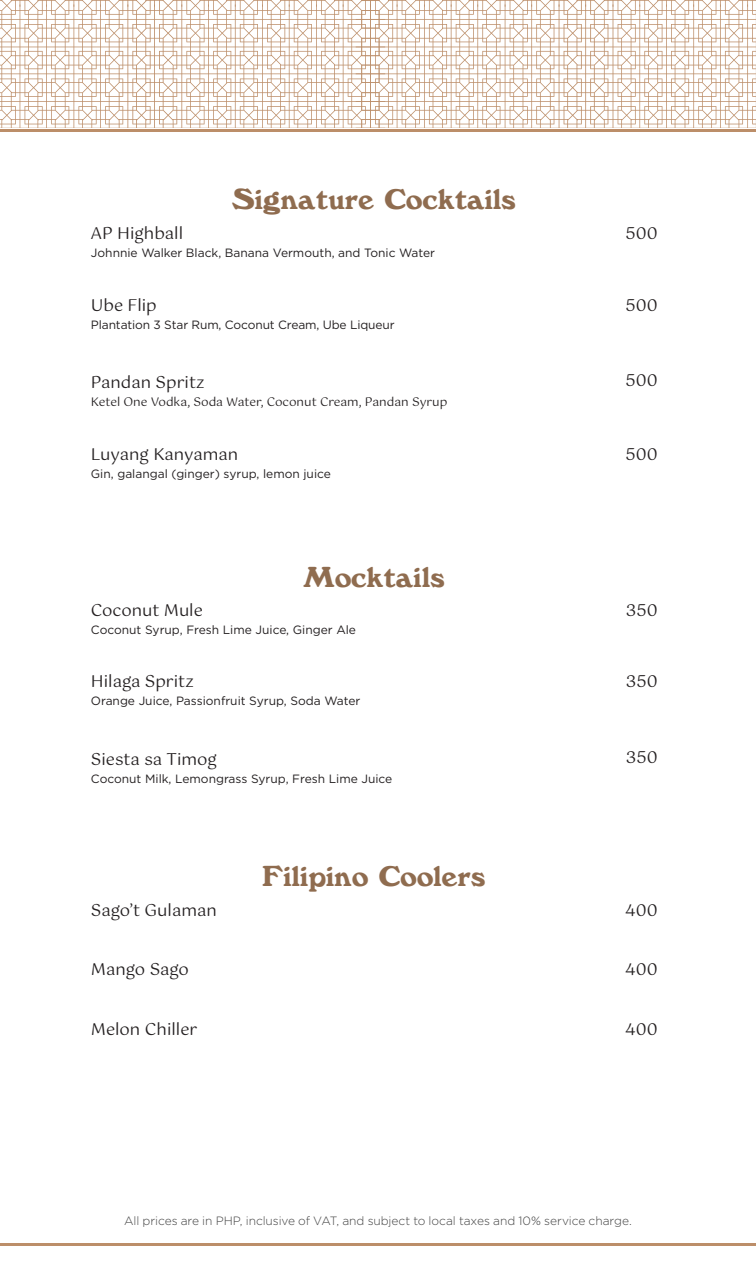
<style>
.page{position:relative;width:756px;height:1269px;background:#fff}
.page>*{position:absolute;margin:0;border:0;box-sizing:border-box;transform-origin:0 0}
.t1{font:30px "Windsor";color:#8f6c4f}
.t2{font:16.5px "Gotu";color:#231f20}
.t3{font:12px "Gotham";color:#231f20}
.t4{font:300 12px "Gotham";letter-spacing:-.005em;color:#424242}
.t5{font:12px "Gotu";color:#231f20}
</style>
<div class="page">
<svg style="left:385px;top:0;width:371px;height:128px"></svg>
<svg style="left:0;top:0;width:385px;height:128px"></svg>
<hr style="left:0;top:129px;width:756px;height:3px;background:#bc8e69">
<hr style="left:0;top:1243px;width:756px;height:3px;background:#bc8e69">
<p class="t1" style="left:232px;top:181px;width:285px">Signature Cocktails</p>
<p class="t2" style="left:91px;top:223px;width:94px">AP Highball</p>
<p class="t3" style="left:91px;top:245px;width:346px">Johnnie Walker Black, Banana Vermouth, and Tonic Water</p>
<p class="t2" style="left:626px;top:223px;width:34px">500</p>
<p class="t2" style="left:91px;top:295px;width:67px">Ube Flip</p>
<p class="t3" style="left:91px;top:317px;width:305px">Plantation 3 Star Rum, Coconut Cream, Ube Liqueur</p>
<p class="t2" style="left:626px;top:295px;width:34px">500</p>
<p class="t2" style="left:91px;top:372px;width:115px">Pandan Spritz</p>
<p class="t5" style="left:91px;top:395px;width:358px">Ketel One Vodka, Soda Water, Coconut Cream, Pandan Syrup</p>
<p class="t2" style="left:626px;top:371px;width:34px">500</p>
<p class="t2" style="left:91px;top:444px;width:149px">Luyang Kanyaman</p>
<p class="t3" style="left:91px;top:466px;width:242px">Gin, galangal (ginger) syrup, lemon juice</p>
<p class="t2" style="left:626px;top:444px;width:34px">500</p>
<p class="t1" style="left:304px;top:558px;width:143px">Mocktails</p>
<p class="t2" style="left:91px;top:601px;width:114px">Coconut Mule</p>
<p class="t3" style="left:91px;top:622px;width:267px">Coconut Syrup, Fresh Lime Juice, Ginger Ale</p>
<p class="t2" style="left:626px;top:601px;width:33px">350</p>
<p class="t2" style="left:91px;top:672px;width:104px">Hilaga Spritz</p>
<p class="t3" style="left:91px;top:693px;width:271px">Orange Juice, Passionfruit Syrup, Soda Water</p>
<p class="t2" style="left:626px;top:672px;width:33px">350</p>
<p class="t2" style="left:91px;top:749px;width:128px">Siesta sa Timog</p>
<p class="t3" style="left:91px;top:771px;width:303px">Coconut Milk, Lemongrass Syrup, Fresh Lime Juice</p>
<p class="t2" style="left:626px;top:748px;width:33px">350</p>
<p class="t1" style="left:263px;top:858px;width:224px">Filipino Coolers</p>
<p class="t2" style="left:91px;top:900px;width:128px">Sago’t Gulaman</p>
<p class="t2" style="left:625px;top:900px;width:34px">400</p>
<p class="t2" style="left:91px;top:959px;width:99px">Mango Sago</p>
<p class="t2" style="left:625px;top:959px;width:34px">400</p>
<p class="t2" style="left:91px;top:1020px;width:108px">Melon Chiller</p>
<p class="t2" style="left:625px;top:1020px;width:34px">400</p>
<p class="t4" style="left:124px;top:1213px;width:509px">All prices are in PHP, inclusive of VAT, and subject to local taxes and 10% service charge.</p>
</div>
